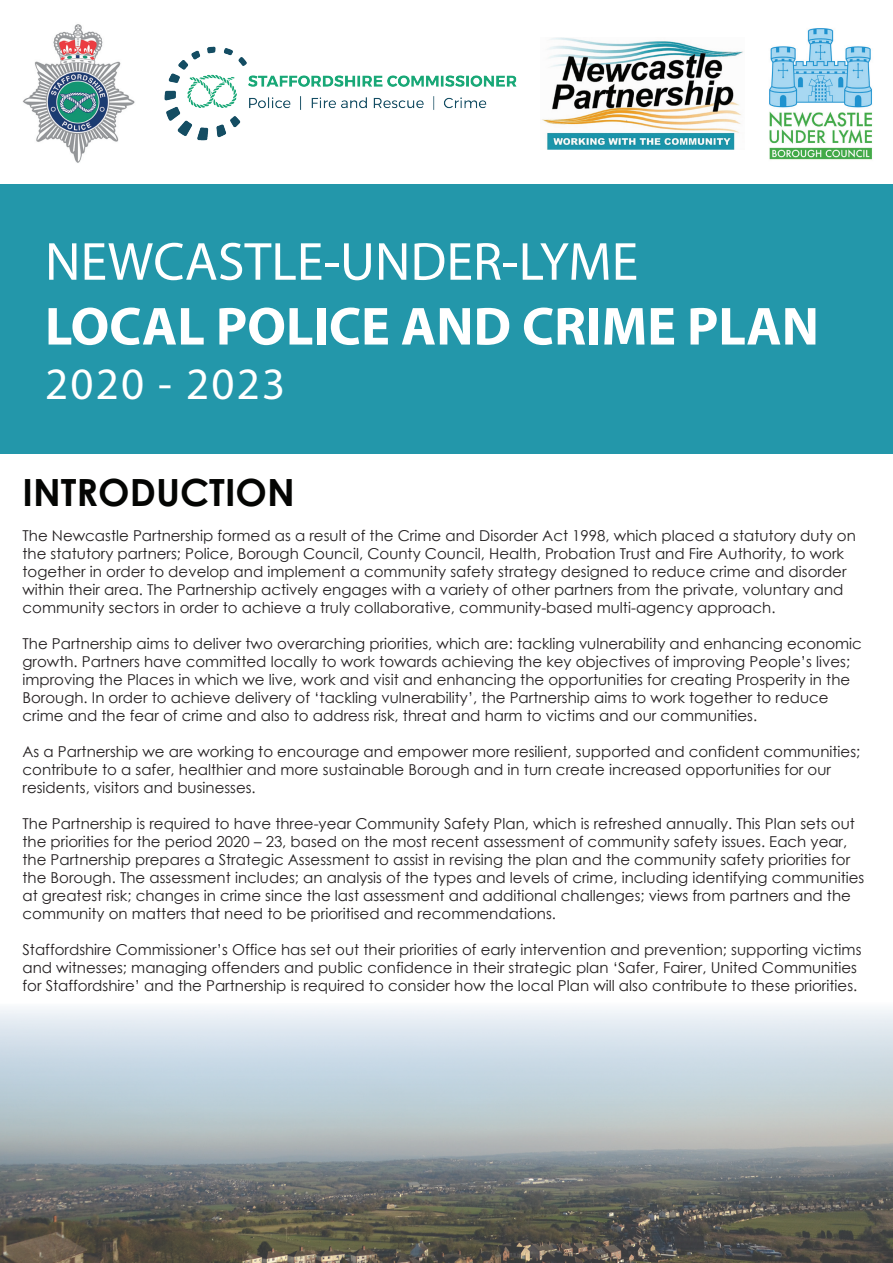
<style>
.page{position:relative;width:893px;height:1263px;background:#fff}
.page>*{position:absolute;margin:0;border:0;box-sizing:border-box;transform-origin:0 0}
.t1{font:700 54px "Myriad Pro";color:#fff}
.t2{font:54px "Myriad Pro";color:#fff}
.t3{font:45px "Myriad Pro";letter-spacing:.05em;color:#fff}
.t4{font:700 37.5px "Century Gothic";color:#040503}
.t5{font:15px/18px "Century Gothic";color:#231f20}
</style>
<div class="page">
<img style="left:0;top:1008px;width:893px;height:255px">
<div style="left:0;top:185px;width:893px;height:269px;background:#2397aa"></div>
<img style="left:769px;top:28px;width:103px;height:132px">
<img style="left:542px;top:37px;width:201px;height:113px">
<img style="left:23px;top:24px;width:112px;height:139px">
<img style="left:164px;top:46px;width:353px;height:95px">
<h1 class="t2" style="left:45px;top:228px;width:595px">NEWCASTLE-UNDER-LYME</h1>
<h1 class="t1" style="left:45px;top:291px;width:775px">LOCAL POLICE AND CRIME PLAN</h1>
<h2 class="t3" style="left:45px;top:356px;width:242px">2020 - 2023</h2>
<h3 class="t4" style="left:22px;top:464px;width:274px">INTRODUCTION</h3>
<p class="t5" style="left:22px;top:526px;width:835px">The Newcastle Partnership formed as a result of the Crime and Disorder Act 1998, which placed a statutory duty on the statutory partners; Police, Borough Council, County Council, Health, Probation Trust and Fire Authority, to work together in order to develop and implement a community safety strategy designed to reduce crime and disorder within their area. The Partnership actively engages with a variety of other partners from the private, voluntary and community sectors in order to achieve a truly collaborative, community-based multi-agency approach.</p>
<p class="t5" style="left:22px;top:634px;width:841px">The Partnership aims to deliver two overarching priorities, which are: tackling vulnerability and enhancing economic growth. Partners have committed locally to work towards achieving the key objectives of improving People’s lives; improving the Places in which we live, work and visit and enhancing the opportunities for creating Prosperity in the Borough. In order to achieve delivery of ‘tackling vulnerability’, the Partnership aims to work together to reduce crime and the fear of crime and also to address risk, threat and harm to victims and our communities.</p>
<p class="t5" style="left:22px;top:742px;width:839px">As a Partnership we are working to encourage and empower more resilient, supported and confident communities; contribute to a safer, healthier and more sustainable Borough and in turn create increased opportunities for our residents, visitors and businesses.</p>
<p class="t5" style="left:22px;top:814px;width:843px">The Partnership is required to have three-year Community Safety Plan, which is refreshed annually. This Plan sets out the priorities for the period 2020 – 23, based on the most recent assessment of community safety issues. Each year, the Partnership prepares a Strategic Assessment to assist in revising the plan and the community safety priorities for the Borough. The assessment includes; an analysis of the types and levels of crime, including identifying communities at greatest risk; changes in crime since the last assessment and additional challenges; views from partners and the community on matters that need to be prioritised and recommendations.</p>
<p class="t5" style="left:22px;top:940px;width:840px">Staffordshire Commissioner’s Office has set out their priorities of early intervention and prevention; supporting victims and witnesses; managing offenders and public confidence in their strategic plan ‘Safer, Fairer, United Communities for Staffordshire’ and the Partnership is required to consider how the local Plan will also contribute to these priorities.</p>
</div>
